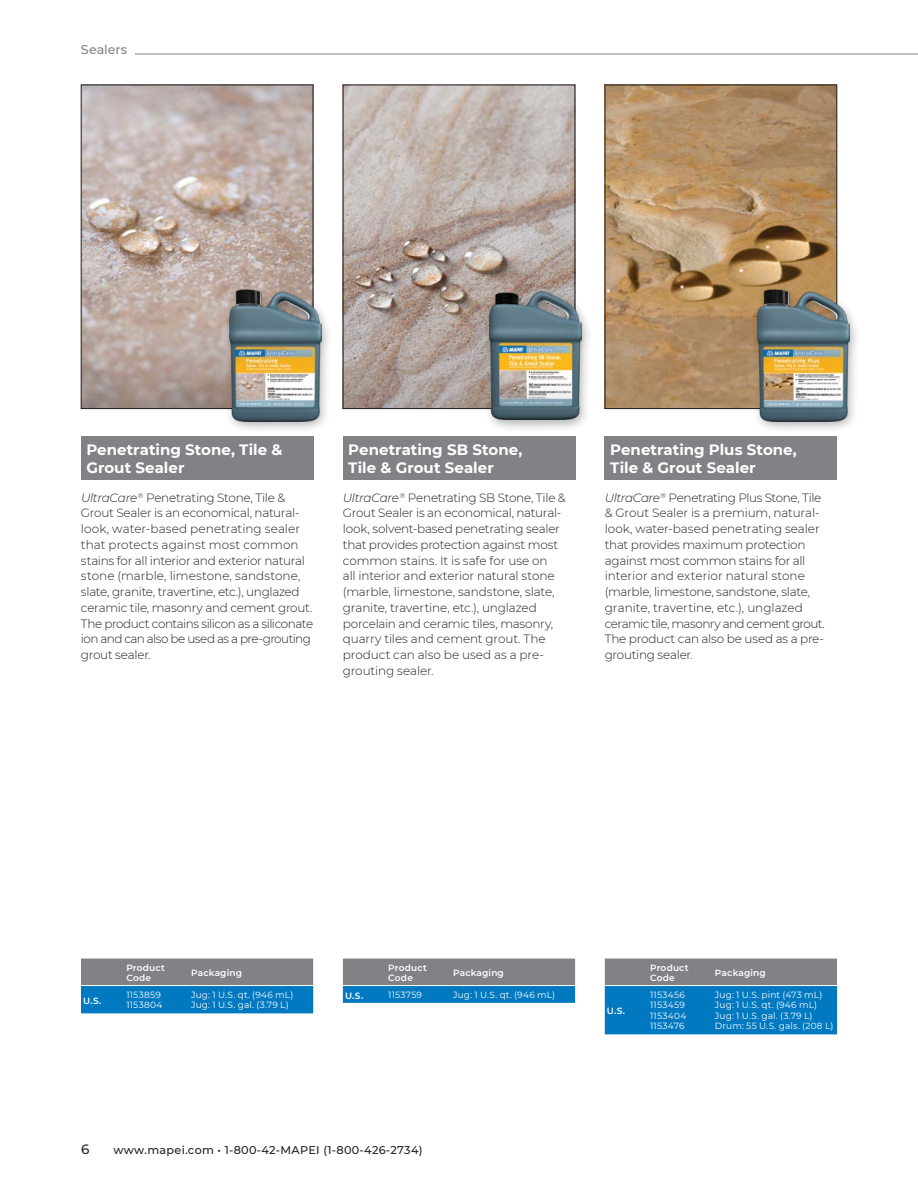
<style>
.page{position:relative;width:918px;height:1188px;background:#fff}
.page>*{position:absolute;margin:0;border:0;box-sizing:border-box;transform-origin:0 0}
.t1{font:700 15px/18px "Montserrat";color:#fff}
.t2{font:500 13.5px "Montserrat";color:#231f20}
.t3{font:500 12.75px "Montserrat";letter-spacing:-.005em;color:#808285}
.t4{font:300 12px/15.8px "Montserrat";letter-spacing:-.02em;color:#231f20}
.t5{font:500 11.25px "Montserrat";letter-spacing:.025em;color:#231f20}
.t6{font:9px/10.5px "Montserrat";letter-spacing:.02em;color:#fff}
.t7{font:600 9px/10.5px "Montserrat";letter-spacing:.02em;color:#fff}
.s1{font-style:italic}
</style>
<div class="page">
<hr style="left:135px;top:54px;width:783px;height:1px;background:#808285">
<div style="left:81px;top:436px;width:232px;height:43px;background:#808285"></div>
<div style="left:343px;top:436px;width:232px;height:43px;background:#808285"></div>
<div style="left:605px;top:436px;width:232px;height:43px;background:#808285"></div>
<svg style="left:81px;top:959px;width:232px;height:54px;background:#3f7da3"></svg>
<hr style="left:81px;top:985px;width:43px;height:1px;background:#fff">
<hr style="left:124px;top:985px;width:65px;height:1px;background:#fff">
<hr style="left:189px;top:985px;width:124px;height:1px;background:#fff">
<svg style="left:343px;top:959px;width:232px;height:44px;background:#4e7e9c"></svg>
<hr style="left:343px;top:985px;width:43px;height:1px;background:#fff">
<hr style="left:386px;top:985px;width:65px;height:1px;background:#fff">
<hr style="left:451px;top:985px;width:124px;height:1px;background:#fff">
<svg style="left:605px;top:959px;width:232px;height:75px;background:#2d7cab"></svg>
<hr style="left:605px;top:985px;width:43px;height:1px;background:#fff">
<hr style="left:648px;top:985px;width:65px;height:1px;background:#fff">
<hr style="left:713px;top:985px;width:124px;height:1px;background:#fff">
<img style="left:607px;top:87px;width:228px;height:320px">
<div style="left:605px;top:85px;width:232px;height:324px;border:1px solid #231f20"></div>
<img style="left:83px;top:87px;width:228px;height:320px">
<div style="left:81px;top:85px;width:232px;height:324px;border:1px solid #231f20"></div>
<img style="left:345px;top:87px;width:228px;height:320px">
<div style="left:343px;top:85px;width:232px;height:324px;border:1px solid #231f20"></div>
<div style="left:222px;top:285px;width:111px;height:149px;background:#231f20;opacity:.35"></div>
<img style="left:229px;top:290px;width:92px;height:131px">
<div style="left:482px;top:286px;width:111px;height:148px;background:#231f20;opacity:.35"></div>
<img style="left:490px;top:291px;width:92px;height:129px">
<div style="left:750px;top:285px;width:111px;height:149px;background:#231f20;opacity:.35"></div>
<img style="left:758px;top:290px;width:92px;height:131px">
<p class="t3" style="left:81px;top:41px;width:48px">Sealers</p>
<p class="t1" style="left:86px;top:440px;width:198px">Penetrating Stone, Tile &amp;<br>Grout Sealer</p>
<p class="t1" style="left:348px;top:440px;width:176px">Penetrating SB Stone,<br>Tile &amp; Grout Sealer</p>
<p class="t1" style="left:610px;top:440px;width:188px">Penetrating Plus Stone,<br>Tile &amp; Grout Sealer</p>
<p class="t4" style="left:81px;top:489px;width:234px"><span class="s1">UltraCare</span><sup>®</sup> Penetrating Stone, Tile &amp; Grout Sealer is an economical, natural&shy;look, water-based penetrating sealer that protects against most common stains for all interior and exterior natural stone (marble, limestone, sandstone, slate, granite, travertine, etc.), unglazed ceramic tile, masonry and cement grout.<br>The product contains silicon as a siliconate ion and can also be used as a pre-grouting grout sealer.</p>
<p class="t4" style="left:343px;top:489px;width:224px"><span class="s1">UltraCare</span><sup>®</sup> Penetrating SB Stone, Tile &amp; Grout Sealer is an economical, natural&shy;look, solvent-based penetrating sealer that provides protection against most common stains. It is safe for use on<br>all interior and exterior natural stone (marble, limestone, sandstone, slate, granite, travertine, etc.), unglazed porcelain and ceramic tiles, masonry, quarry tiles and cement grout. The product can also be used as a pre&shy;grouting sealer.</p>
<p class="t4" style="left:605px;top:489px;width:222px"><span class="s1">UltraCare</span><sup>®</sup> Penetrating Plus Stone, Tile &amp; Grout Sealer is a premium, natural&shy;look, water-based penetrating sealer that provides maximum protection against most common stains for all interior and exterior natural stone (marble, limestone, sandstone, slate, granite, travertine, etc.), unglazed ceramic tile, masonry and cement grout.<br>The product can also be used as a pre&shy;grouting sealer.</p>
<p class="t7" style="left:126px;top:962px;width:40px">Product<br>Code</p>
<p class="t7" style="left:191px;top:967px;width:52px">Packaging</p>
<p class="t7" style="left:388px;top:962px;width:40px">Product<br>Code</p>
<p class="t7" style="left:453px;top:967px;width:52px">Packaging</p>
<p class="t7" style="left:650px;top:962px;width:40px">Product<br>Code</p>
<p class="t7" style="left:715px;top:967px;width:52px">Packaging</p>
<p class="t7" style="left:83px;top:995px;width:20px">U.S.</p>
<p class="t6" style="left:126px;top:989px;width:37px">1153859<br>1153804</p>
<p class="t6" style="left:191px;top:989px;width:104px">Jug: 1 U.S. qt. (946 mL)<br>Jug: 1 U.S. gal. (3.79 L)</p>
<p class="t7" style="left:345px;top:990px;width:20px">U.S.</p>
<p class="t6" style="left:388px;top:989px;width:35px">1153759</p>
<p class="t6" style="left:453px;top:989px;width:104px">Jug: 1 U.S. qt. (946 mL)</p>
<p class="t7" style="left:607px;top:1005px;width:20px">U.S.</p>
<p class="t6" style="left:650px;top:989px;width:38px">1153456<br>1153459<br>1153404<br>1153476</p>
<p class="t6" style="left:715px;top:989px;width:120px">Jug: 1 U.S. pint (473 mL)<br>Jug: 1 U.S. qt. (946 mL)<br>Jug: 1 U.S. gal. (3.79 L)<br>Drum: 55 U.S. gals. (208 L)</p>
<p class="t2" style="left:81px;top:1140px;width:10px">6</p>
<p class="t5" style="left:113px;top:1142px;width:311px">www.mapei.com • 1-800-42-MAPEI (1-800-426-2734)</p>
</div>
